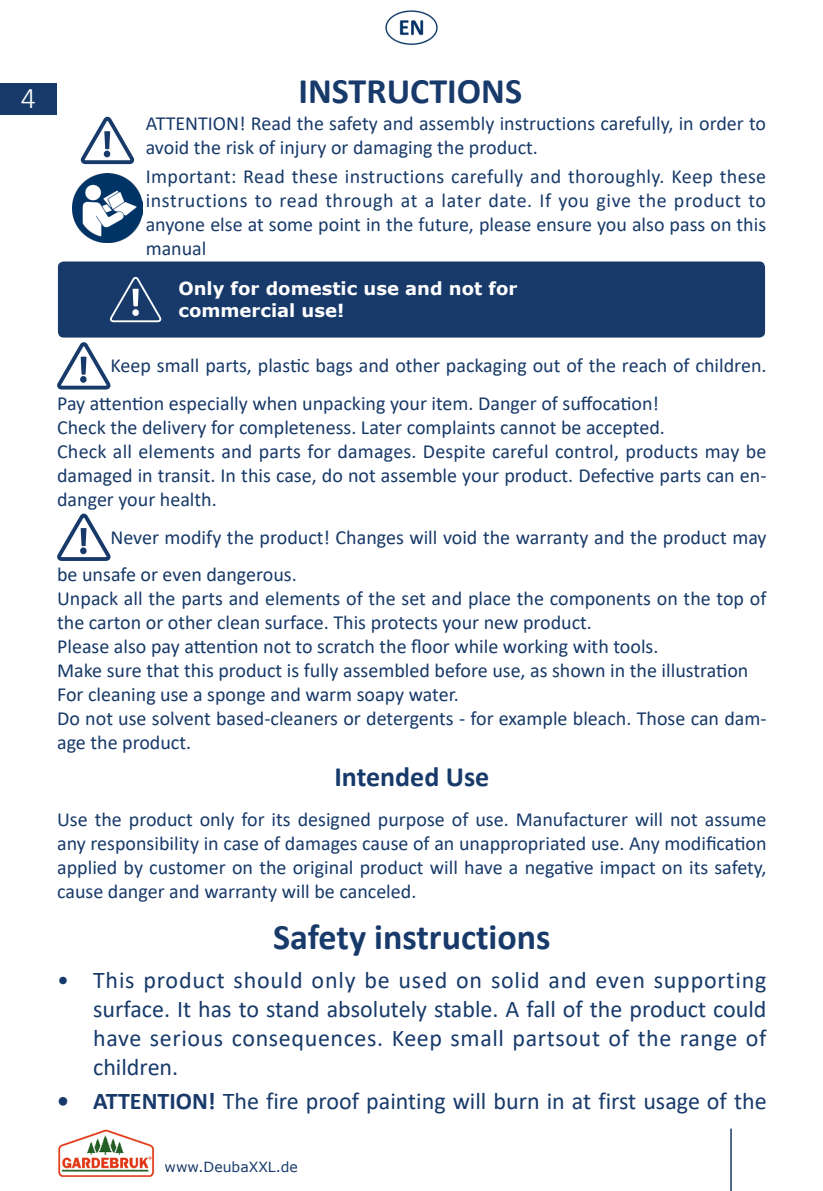
<style>
.page{position:relative;width:823px;height:1191px;background:#fff}
.page>*{position:absolute;margin:0;border:0;box-sizing:border-box;transform-origin:0 0}
.t1{font:700 36px "Calibri";color:#173a6a}
.t2{font:300 30px "Calibri";color:#fff}
.t3{font:700 28px "Calibri";color:#173a6a}
.t4{font:24px/28.8px "Calibri";color:#173a6a;text-align:justify}
.t5{font:20px/24px "Calibri";color:#173968}
.t6{font:20px/24px "Calibri";color:#173a6a;text-align:justify}
.t7{font:700 18px "Verdana";color:#fff}
.t8{font:14px "Verdana";color:#173a6a}
.s1{font-weight:700}
</style>
<div class="page">
<hr style="left:729px;top:1128px;width:2px;height:63px;background:#173a6a">
<div style="left:0;top:84px;width:57px;height:31px;background:#173a6a"></div>
<img style="left:58px;top:1129px;width:97px;height:48px">
<svg style="left:57px;top:342px;width:54px;height:48px"></svg>
<svg style="left:80px;top:376px;width:7px;height:7px"></svg>
<svg style="left:57px;top:513px;width:54px;height:48px"></svg>
<svg style="left:80px;top:547px;width:7px;height:7px"></svg>
<img style="left:385px;top:10px;width:53px;height:35px">
<div style="left:58px;top:261px;width:706px;height:76px;background:#173a6a;border-radius:6px"></div>
<svg style="left:110px;top:276px;width:52px;height:46px"></svg>
<svg style="left:132px;top:309px;width:7px;height:7px"></svg>
<svg style="left:80px;top:116px;width:55px;height:49px"></svg>
<img style="left:73px;top:173px;width:69px;height:70px">
<h2 class="t2" style="left:21px;top:80px;width:17px">4</h2>
<p class="t1" style="left:298px;top:66px;width:225px">INSTRUCTIONS</p>
<p class="t6" style="left:146px;top:111px;width:621px">ATTENTION! Read the safety and assembly instructions carefully, in order to avoid the risk of injury or damaging the product.</p>
<p class="t6" style="left:146px;top:164px;width:621px">Important: Read these instructions carefully and thoroughly. Keep these instructions to read through at a later date. If you give the product to anyone else at some point in the future, please ensure you also pass on this manual</p>
<p class="t7" style="left:178px;top:276px;width:340px">Only for domestic use and not for</p>
<p class="t7" style="left:178px;top:297px;width:167px">commercial use!</p>
<p class="t5" style="left:57px;top:346px;width:710px;line-height:37.6px;text-indent:53px">Keep small parts, plastic bags and other packaging out of the reach of children.<br>Pay attention especially when unpacking your item. Danger of suffocation!</p>
<p class="t5" style="left:57px;top:415px;width:609px">Check the delivery for completeness. Later complaints cannot be accepted.</p>
<p class="t5" style="left:57px;top:439px;width:710px;text-align:justify">Check all elements and parts for damages. Despite careful control, products may be damaged in transit. In this case, do not assemble your product. Defective parts can en&shy;danger your health.</p>
<p class="t5" style="left:57px;top:517px;width:710px;line-height:37.6px;text-indent:53px">Never modify the product! Changes will void the warranty and the product may be unsafe or even dangerous.</p>
<p class="t5" style="left:57px;top:586px;width:710px">Unpack all the parts and elements of the set and place the components on the top of the carton or other clean surface. This protects your new product.</p>
<p class="t5" style="left:57px;top:634px;width:602px">Please also pay attention not to scratch the floor while working with tools.</p>
<p class="t5" style="left:57px;top:658px;width:692px">Make sure that this product is fully assembled before use, as shown in the illustration</p>
<p class="t5" style="left:57px;top:682px;width:403px">For cleaning use a sponge and warm soapy water.</p>
<p class="t5" style="left:57px;top:706px;width:710px">Do not use solvent based-cleaners or detergents - for example bleach. Those can dam&shy;age the product.</p>
<p class="t3" style="left:334px;top:756px;width:156px">Intended Use</p>
<p class="t6" style="left:57px;top:807px;width:710px">Use the product only for its designed purpose of use. Manufacturer will not assume any responsibility in case of damages cause of an unappropriated use. Any modification applied by customer on the original product will have a negative impact on its safety, cause danger and warranty will be canceled.</p>
<p class="t1" style="left:273px;top:911px;width:279px">Safety instructions</p>
<p class="t4" style="left:93px;top:965px;width:674px;text-indent:-36px">• This product should only be used on solid and even supporting surface. It has to stand absolutely stable. A fall of the product could have serious consequences. Keep small partsout of the range of children.</p>
<p class="t4" style="left:57px;top:1086px;width:710px"><span class="s1">• ATTENTION!</span> The fire proof painting will burn in at first usage of the</p>
<p class="t8" style="left:164px;top:1157px;width:135px">www.DeubaXXL.de</p>
</div>
